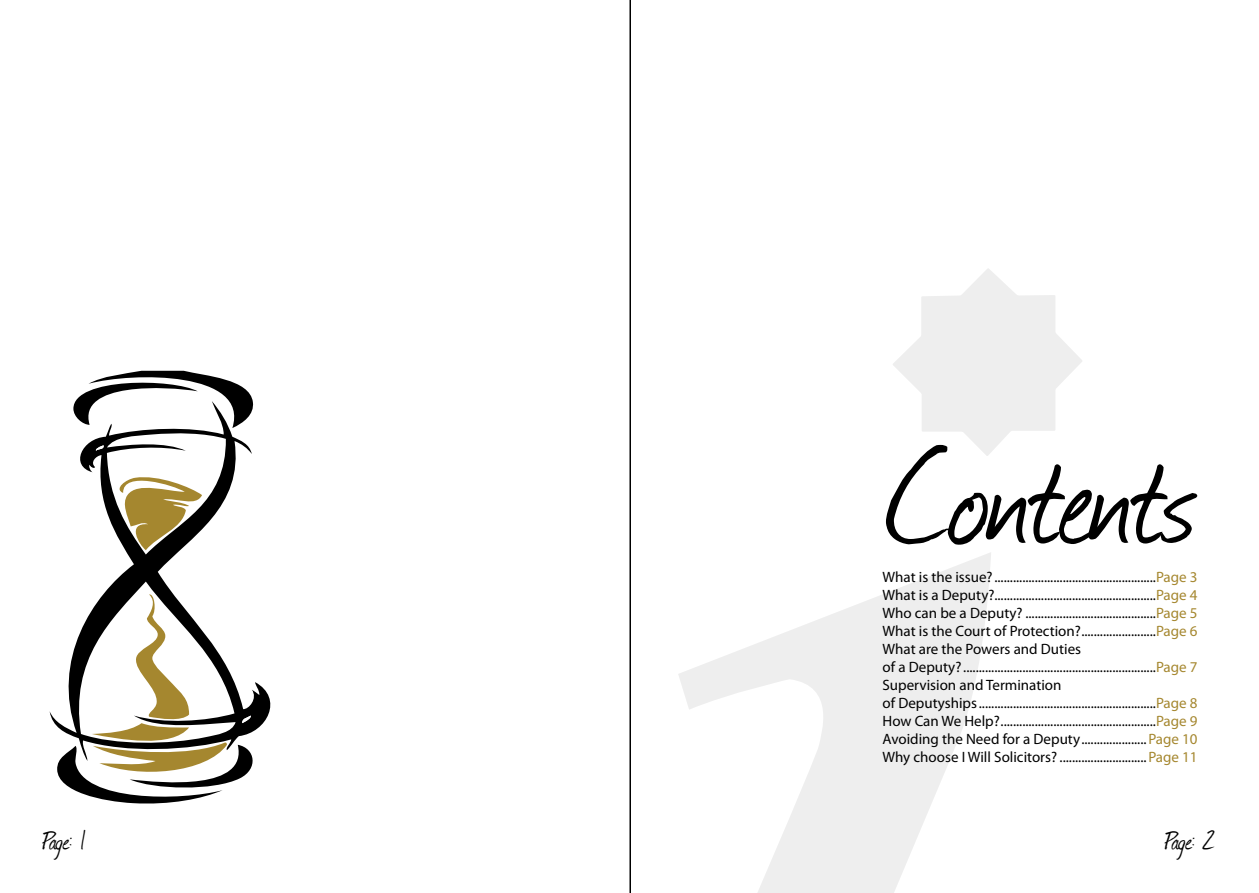
<style>
.page{position:relative;width:1259px;height:893px;background:#fff}
.page>*{position:absolute;margin:0;border:0;box-sizing:border-box;transform-origin:0 0}
.t1{font:156.6px "Journal";letter-spacing:-.03em;color:#000}
.t2{font:30px "Journal";letter-spacing:-.005em;color:#000}
.t3{font:15px/18px "Myriad Pro";color:#000}
.s1{color:#a5872f}
</style>
<div class="page">
<svg style="left:893px;top:268px;width:189px;height:188px"></svg>
<svg style="left:678px;top:552px;width:313px;height:341px"></svg>
<svg style="left:50px;top:554px;width:221px;height:174px"></svg>
<svg style="left:73px;top:371px;width:181px;height:183px"></svg>
<svg style="left:57px;top:582px;width:201px;height:222px"></svg>
<hr style="left:629px;top:0;width:2px;height:893px;background:#000">
<h1 class="t1" style="left:884px;top:390px;width:315px">Contents</h1>
<p class="t3" style="left:882px;top:568px;width:316px">What is the issue? ....................................................<span class="s1">Page 3<br></span>What is a Deputy?....................................................<span class="s1">Page 4<br></span>Who can be a Deputy? ..........................................<span class="s1">Page 5<br></span>What is the Court of Protection?........................<span class="s1">Page 6<br></span>What are the Powers and Duties<br>of a Deputy? ..............................................................<span class="s1">Page 7<br></span>Supervision and Termination<br>of Deputyships.........................................................<span class="s1">Page 8<br></span>How Can We Help?..................................................<span class="s1">Page 9<br></span>Avoiding the Need for a Deputy.....................<span class="s1">Page 10<br></span>Why choose I Will Solicitors? ............................<span class="s1">Page 11</span></p>
<h2 class="t2" style="left:43px;top:821px;width:45px">Page: 1</h2>
<h2 class="t2" style="left:1165px;top:821px;width:52px">Page: 2</h2>
</div>
